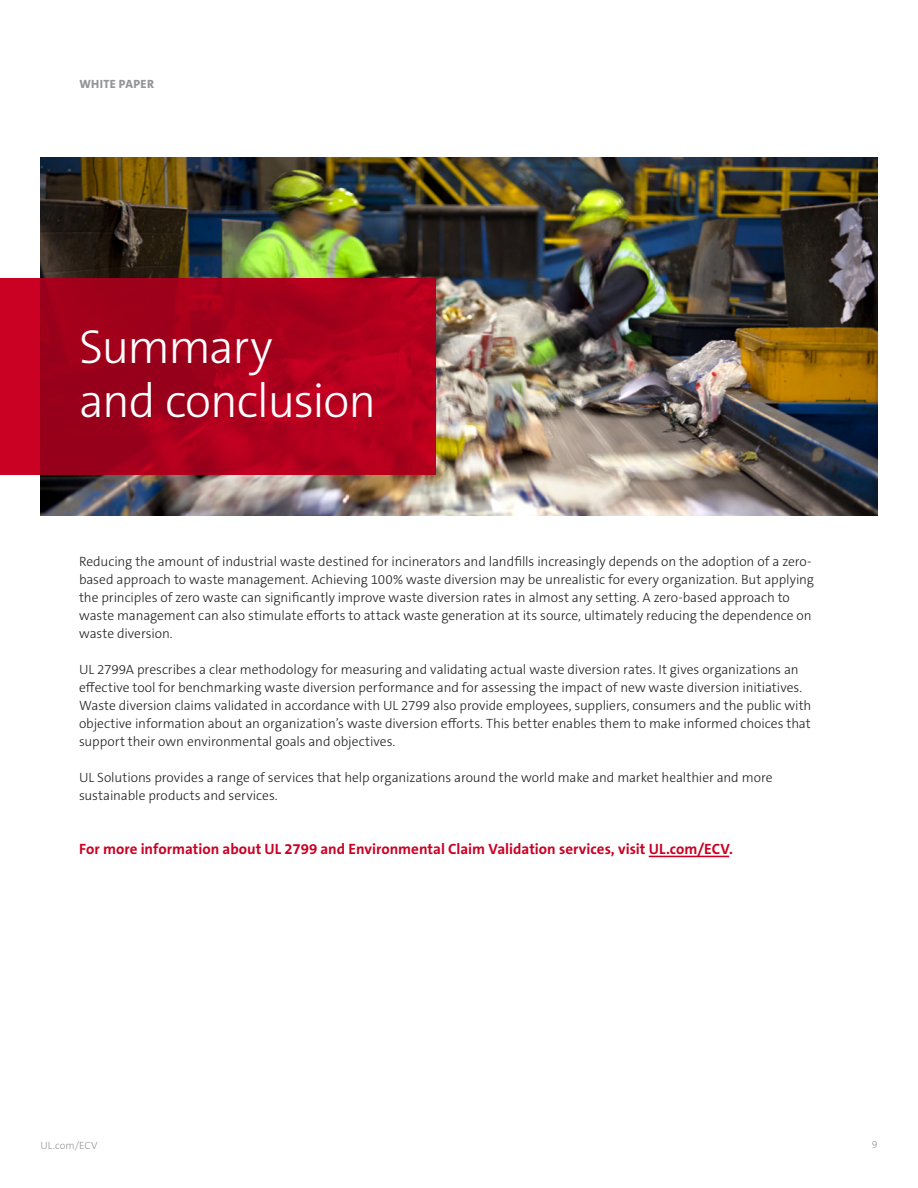
<style>
.page{position:relative;width:918px;height:1188px;background:#fff}
.page>*{position:absolute;margin:0;border:0;box-sizing:border-box;transform-origin:0 0}
.Cover_Headline{font:300 48px/54px "The Sans C5";letter-spacing:-.035em;color:#fff}
.CTA{font:700 15px "The Sans C5";color:#ca0123}
.Body_Copy{font:300 13.5px/18px "The Sans C5";letter-spacing:-.005em;color:#231f20}
.Running_Header{font:800 12px "The Sans C5";letter-spacing:.025em;color:#939598}
.Page_Number_Right{font:300 10.5px "The Sans C5";letter-spacing:.005em;color:#939598}
</style>
<div class="page">
<img style="left:40px;top:158px;width:838px;height:358px">
<svg style="left:0;top:278px;width:436px;height:197px;background:#ac001c"></svg>
<hr style="left:649px;top:856px;width:80px;height:1px;background:#ca0123">
<p class="Running_Header" style="left:79px;top:77px;width:76px">WHITE PAPER</p>
<h1 class="Cover_Headline" style="left:79px;top:320px;width:299px">Summary<br>and conclusion</h1>
<p class="Body_Copy" style="left:79px;top:552px;width:737px">Reducing the amount of industrial waste destined for incinerators and landfills increasingly depends on the adoption of a zero&shy;based approach to waste management. Achieving 100% waste diversion may be unrealistic for every organization. But applying the principles of zero waste can significantly improve waste diversion rates in almost any setting. A zero-based approach to waste management can also stimulate efforts to attack waste generation at its source, ultimately reducing the dependence on waste diversion.</p>
<p class="Body_Copy" style="left:79px;top:660px;width:734px">UL 2799A prescribes a clear methodology for measuring and validating actual waste diversion rates. It gives organizations an effective tool for benchmarking waste diversion performance and for assessing the impact of new waste diversion initiatives.<br>Waste diversion claims validated in accordance with UL 2799 also provide employees, suppliers, consumers and the public with objective information about an organization’s waste diversion efforts. This better enables them to make informed choices that support their own environmental goals and objectives.</p>
<p class="Body_Copy" style="left:79px;top:768px;width:695px">UL Solutions provides a range of services that help organizations around the world make and market healthier and more sustainable products and services.</p>
<h6 class="CTA" style="left:79px;top:839px;width:656px">For more information about UL 2799 and Environmental Claim Validation services, visit UL.com/ECV.</h6>
<p class="Page_Number_Right" style="left:40px;top:1138px;width:59px">UL.com/ECV</p>
<p class="Page_Number_Right" style="left:872px;top:1137px;width:7px">9</p>
</div>
